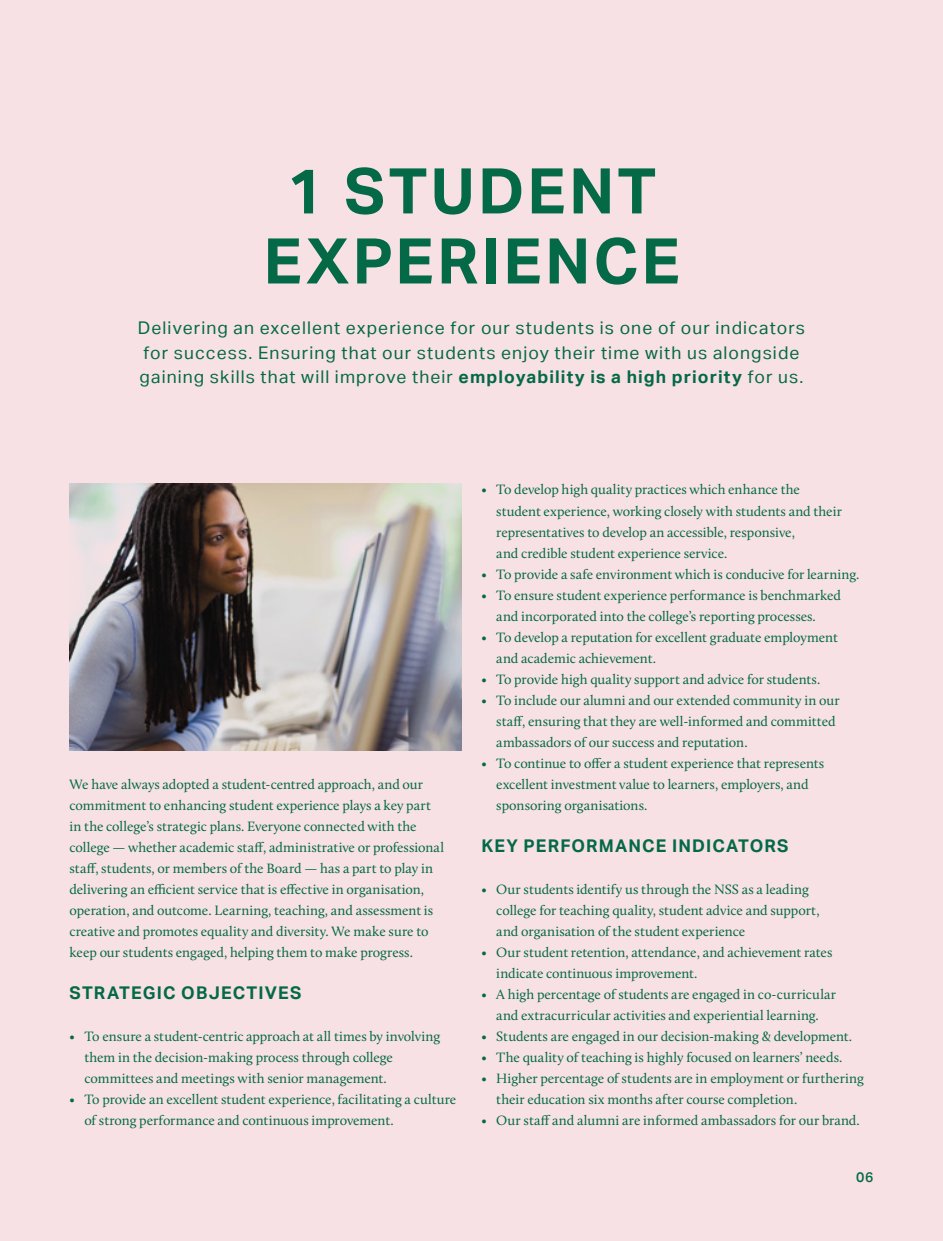
<style>
.page{position:relative;width:943px;height:1241px;background:#fff}
.page>*{position:absolute;margin:0;border:0;box-sizing:border-box;transform-origin:0 0}
.t1{font:700 63px/70px "Aktiv Grotesk";letter-spacing:.055em;color:#036947;text-align:center}
.t2{font:17.5px/24.5px "Aktiv Grotesk";letter-spacing:.065em;color:#036947}
.t3{font:700 17.5px "Aktiv Grotesk";letter-spacing:.065em;color:#036947}
.t4{font:14px/21px "Calluna";letter-spacing:-.005em;color:#036947}
.t5{font:500 14px "Aktiv Grotesk";color:#036947}
.s1{font-weight:700}
</style>
<div class="page">
<div style="left:0;top:0;width:943px;height:1240px;background:#f8e1e4"></div>
<img style="left:69px;top:484px;width:392px;height:266px">
<h1 class="t1" style="left:263px;top:155px;width:417px">1 STUDENT<br>EXPERIENCE</h1>
<p class="t2" style="left:138px;top:315px;width:668px">Delivering an excellent experience for our students is one of our indicators for success. Ensuring that our students enjoy their time with us alongside gaining skills that will improve their <span class="s1">EMPLOYABILITY IS A HIGH PRIORITY</span> for us.</p>
<p class="t4" style="left:69px;top:773px;width:376px">We have always adopted a student-centred approach, and our commitment to enhancing student experience plays a key part in the college’s strategic plans. Everyone connected with the college — whether academic staff, administrative or professional staff, students, or members of the Board — has a part to play in delivering an efficient service that is effective in organisation, operation, and outcome. Learning, teaching, and assessment is creative and promotes equality and diversity. We make sure to keep our students engaged, helping them to make progress.</p>
<p class="t3" style="left:69px;top:981px;width:233px">STRATEGIC OBJECTIVES</p>
<p class="t4" style="left:84px;top:1025px;width:357px;text-indent:-15px">• To ensure a student-centric approach at all times by involving them in the decision-making process through college committees and meetings with senior management.</p>
<p class="t4" style="left:84px;top:1088px;width:373px;text-indent:-15px">• To provide an excellent student experience, facilitating a culture of strong performance and continuous improvement.</p>
<p class="t4" style="left:496px;top:479px;width:347px;text-indent:-15px">• To develop high quality practices which enhance the student experience, working closely with students and their representatives to develop an accessible, responsive,<br>and credible student experience service.</p>
<p class="t4" style="left:481px;top:563px;width:379px">• To provide a safe environment which is conducive for learning.</p>
<p class="t4" style="left:496px;top:584px;width:346px;text-indent:-15px">• To ensure student experience performance is benchmarked and incorporated into the college’s reporting processes.</p>
<p class="t4" style="left:496px;top:626px;width:343px;text-indent:-15px">• To develop a reputation for excellent graduate employment and academic achievement.</p>
<p class="t4" style="left:481px;top:668px;width:340px">• To provide high quality support and advice for students.</p>
<p class="t4" style="left:496px;top:689px;width:345px;text-indent:-15px">• To include our alumni and our extended community in our staff, ensuring that they are well-informed and committed ambassadors of our success and reputation.</p>
<p class="t4" style="left:496px;top:752px;width:329px;text-indent:-15px">• To continue to offer a student experience that represents excellent investment value to learners, employers, and sponsoring organisations.</p>
<p class="t3" style="left:481px;top:834px;width:308px">KEY PERFORMANCE INDICATORS</p>
<p class="t4" style="left:496px;top:878px;width:325px;text-indent:-15px">• Our students identify us through the NSS as a leading college for teaching quality, student advice and support, and organisation of the student experience</p>
<p class="t4" style="left:496px;top:941px;width:337px;text-indent:-15px">• Our student retention, attendance, and achievement rates indicate continuous improvement.</p>
<p class="t4" style="left:481px;top:983px;width:356px;text-align:center">• A high percentage of students are engaged in co-curricular and extracurricular activities and experiential learning.</p>
<p class="t4" style="left:481px;top:1025px;width:372px">• Students are engaged in our decision-making &amp; development.</p>
<p class="t4" style="left:481px;top:1046px;width:362px">• The quality of teaching is highly focused on learners’ needs.</p>
<p class="t4" style="left:496px;top:1067px;width:369px;text-indent:-15px">• Higher percentage of students are in employment or furthering their education six months after course completion.</p>
<p class="t4" style="left:481px;top:1109px;width:380px">• Our staff and alumni are informed ambassadors for our brand.</p>
<p class="t5" style="left:856px;top:1167px;width:19px">06</p>
</div>
